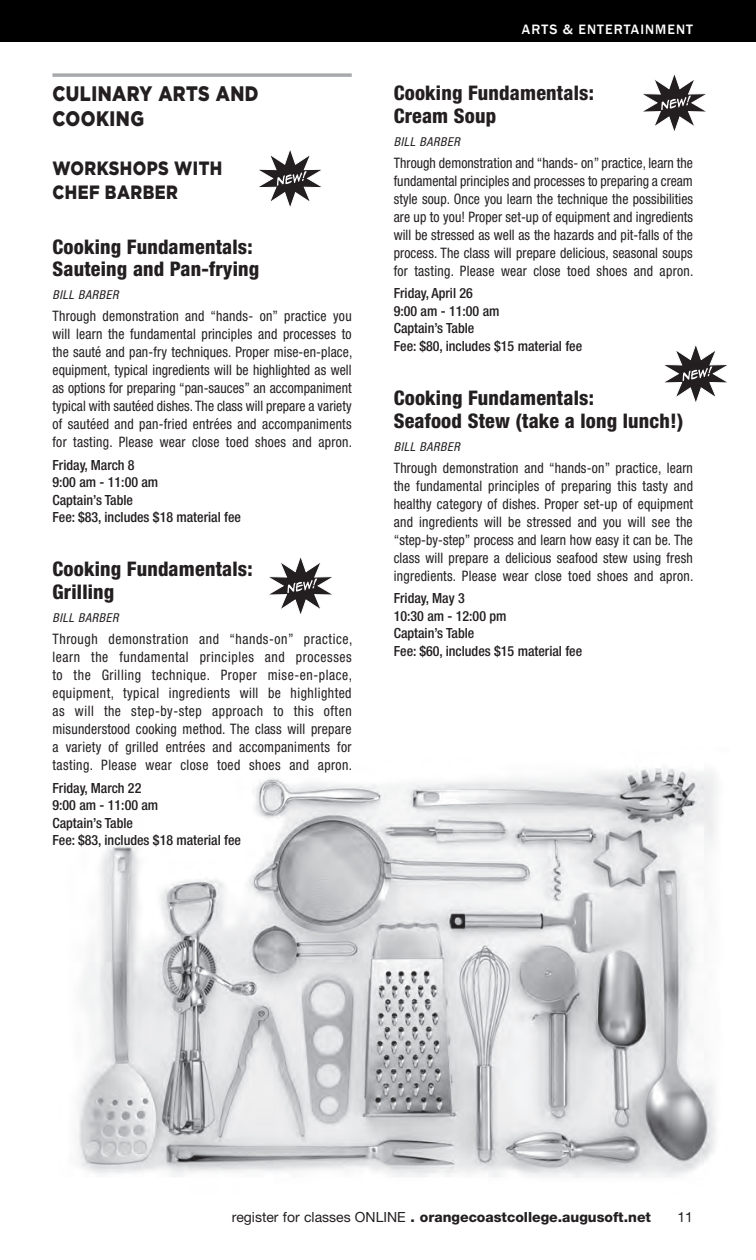
<style>
.page{position:relative;width:756px;height:1260px;background:#fff}
.page>*{position:absolute;margin:0;border:0;box-sizing:border-box;transform-origin:0 0}
.t1{font:900 21px/24.5px "Gotham";letter-spacing:.025em;color:#231f20;scale:.85 1}
.t2{font:800 condensed 20.12px/22.8px "Helvetica Neue";letter-spacing:.01em;color:#231f20}
.t3{font:900 19.25px/24.5px "Gotham";letter-spacing:.025em;color:#231f20;scale:.85 1}
.t4{font:condensed 14.35px/17.8px "Helvetica Neue";letter-spacing:.02em;color:#231f20;text-align:justify;scale:.95 1}
.t5{font:500 condensed 14px/17.5px "Helvetica Neue";color:#231f20}
.t6{font:800 14px "Helvetica Neue";color:#231f20}
.t7{font:500 14px "Franklin Gothic";letter-spacing:.075em;color:#fff}
.t8{font:14px "Helvetica Neue";color:#231f20}
.t9{font:italic condensed 12.25px "Helvetica Neue";letter-spacing:.05em;color:#231f20}
.s1{font-weight:400}
</style>
<div class="page">
<img style="left:77px;top:768px;width:639px;height:409px">
<div style="left:0;top:0;width:756px;height:42px;background:#000"></div>
<svg style="left:52px;top:73px;width:300px;height:4px"></svg>
<svg style="left:258px;top:150px;width:63px;height:57px"></svg>
<svg style="left:269px;top:557px;width:63px;height:57px"></svg>
<svg style="left:643px;top:75px;width:63px;height:56px"></svg>
<svg style="left:664px;top:345px;width:63px;height:58px"></svg>
<h1 class="t1" style="left:52px;top:81px;width:244px">CULINARY ARTS AND<br>COOKING</h1>
<h3 class="t3" style="left:52px;top:155px;width:201px">WORKSHOPS WITH<br>CHEF BARBER</h3>
<h2 class="t2" style="left:52px;top:235px;width:208px">Cooking Fundamentals:<br>Sauteing and Pan-frying</h2>
<p class="t9" style="left:52px;top:288px;width:68px">BILL BARBER</p>
<p class="t4" style="left:52px;top:307px;width:317px">Through demonstration and “hands- on” practice you will learn the fundamental principles and processes to the sauté and pan-fry techniques. Proper mise-en-place, equipment, typical ingredients will be highlighted as well as options for preparing “pan-sauces” an accompaniment typical with sautéed dishes. The class will prepare a variety of sautéed and pan-fried entrées and accompaniments for tasting. Please wear close toed shoes and apron.</p>
<p class="t5" style="left:52px;top:456px;width:190px">Friday, March 8<br>9:00 am - 11:00 am<br>Captain’s Table<br>Fee: $83, includes $18 material fee</p>
<h2 class="t2" style="left:52px;top:558px;width:202px">Cooking Fundamentals:<br>Grilling</h2>
<p class="t9" style="left:52px;top:611px;width:68px">BILL BARBER</p>
<p class="t4" style="left:52px;top:630px;width:317px">Through demonstration and “hands-on” practice, learn the fundamental principles and processes to the Grilling technique. Proper mise-en-place, equipment, typical ingredients will be highlighted as will the step-by-step approach to this often misunderstood cooking method. The class will prepare a variety of grilled entrées and accompaniments for tasting. Please wear close toed shoes and apron.</p>
<p class="t5" style="left:52px;top:779px;width:190px">Friday, March 22<br>9:00 am - 11:00 am<br>Captain’s Table<br>Fee: $83, includes $18 material fee</p>
<p class="t7" style="left:621px;top:21px;width:3px">CATEGOR</p>
<p class="t7" style="left:685px;top:21px;width:9px">Y</p>
<p class="t7" style="left:522px;top:21px;width:173px">ARTS &amp; ENTERTAINMENT</p>
<h2 class="t2" style="left:394px;top:81px;width:202px">Cooking Fundamentals:<br>Cream Soup</h2>
<p class="t9" style="left:394px;top:134px;width:68px">BILL BARBER</p>
<p class="t4" style="left:394px;top:154px;width:317px">Through demonstration and “hands- on” practice, learn the fundamental principles and processes to preparing a cream style soup. Once you learn the technique the possibilities are up to you! Proper set-up of equipment and ingredients will be stressed as well as the hazards and pit-falls of the process. The class will prepare delicious, seasonal soups for tasting. Please wear close toed shoes and apron.</p>
<p class="t5" style="left:394px;top:285px;width:190px">Friday, April 26<br>9:00 am - 11:00 am<br>Captain’s Table<br>Fee: $80, includes $15 material fee</p>
<h2 class="t2" style="left:394px;top:386px;width:291px">Cooking Fundamentals:<br>Seafood Stew (take a long lunch!)</h2>
<p class="t9" style="left:394px;top:439px;width:68px">BILL BARBER</p>
<p class="t4" style="left:394px;top:459px;width:317px">Through demonstration and “hands-on” practice, learn the fundamental principles of preparing this tasty and healthy category of dishes. Proper set-up of equipment and ingredients will be stressed and you will see the “step-by-step” process and learn how easy it can be. The class will prepare a delicious seafood stew using fresh ingredients. Please wear close toed shoes and apron.</p>
<p class="t5" style="left:394px;top:590px;width:190px">Friday, May 3<br>10:30 am - 12:00 pm<br>Captain’s Table<br>Fee: $60, includes $15 material fee</p>
<p class="t6" style="left:232px;top:1209px;width:421px"><span class="s1">register for classes online</span> . orangecoastcollege.augusoft.net</p>
<p class="t8" style="left:677px;top:1209px;width:17px">11</p>
</div>
